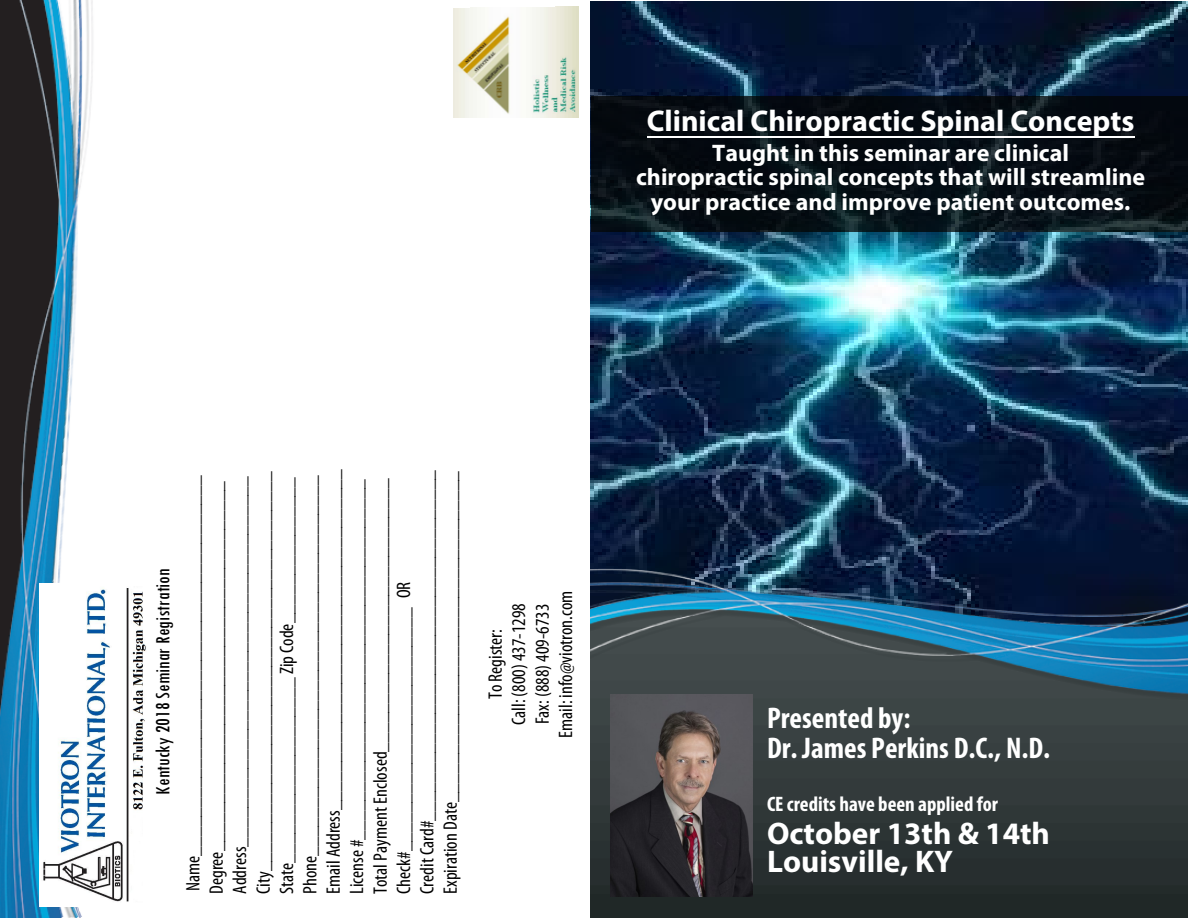
<style>
.page{position:relative;width:1188px;height:918px;background:#fff}
.page>*{position:absolute;margin:0;border:0;box-sizing:border-box;transform-origin:0 0}
.t1{font:700 31.35px/28.2px "Myriad Pro";color:#fff}
.t2{font:700 condensed 30px/30px "Myriad Pro";color:#fff}
.t3{font:700 30px "Myriad Pro";color:#fff}
.t4{font:700 24px/24.6px "Myriad Pro";color:#fff;text-align:center}
.t5{font:condensed 21px "Tw Cen";color:#000}
.t6{font:700 condensed 21px "Myriad Pro";color:#fff}
.t7{font:condensed 19.5px/23.4px "Myriad Pro";color:#000;text-align:center}
</style>
<div class="page">
<img style="left:590px;top:1px;width:598px;height:628px">
<img style="left:591px;top:704px;width:597px;height:214px">
<img style="left:591px;top:560px;width:597px;height:144px">
<svg style="left:591px;top:96px;width:597px;height:136px;background:#081016"></svg>
<img style="left:611px;top:695px;width:141px;height:201px">
<img style="left:0;top:0;width:93px;height:918px">
<img style="left:40px;top:584px;width:106px;height:323px">
<hr style="left:647px;top:136px;width:488px;height:1px;background:#fff">
<img style="left:453px;top:6px;width:126px;height:112px">
<h2 class="t3" style="left:647px;top:101px;width:489px">Clinical Chiropractic Spinal Concepts</h2>
<p class="t4" style="left:636px;top:139px;width:510px">Taught in this seminar are clinical<br>chiropractic spinal concepts that will streamline your practice and improve patient outcomes.</p>
<p class="t5" style="left:150px;top:795px;width:228px;rotate:-90deg">Kentucky 2018 Seminar Registration</p>
<p class="t7" style="left:181px;top:894px;width:426px;text-align:left;rotate:-90deg">Name_______________________________________ Degree______________________________________ Address______________________________________ City_________________________________________ State___________________ Zip Code_______________ Phone_______________________________________ Email Address___________________________________ License #_____________________________________ Total Payment Enclosed____________________________ Check#_________________________ OR<br>Credit Card#____________________________________ Expiration Date__________________________________</p>
<p class="t7" style="left:484px;top:738px;width:149px;rotate:-90deg">To Register:<br>Call: (800) 437-1298<br>Fax: (888) 409-6733<br>Email: info@viotron.com</p>
<p class="t2" style="left:767px;top:702px;width:285px">Presented by:<br>Dr. James Perkins D.C., N.D.</p>
<p class="t6" style="left:767px;top:791px;width:233px">CE credits have been applied for</p>
<p class="t1" style="left:767px;top:818px;width:284px">October 13th &amp; 14th<br>Louisville, KY</p>
</div>
